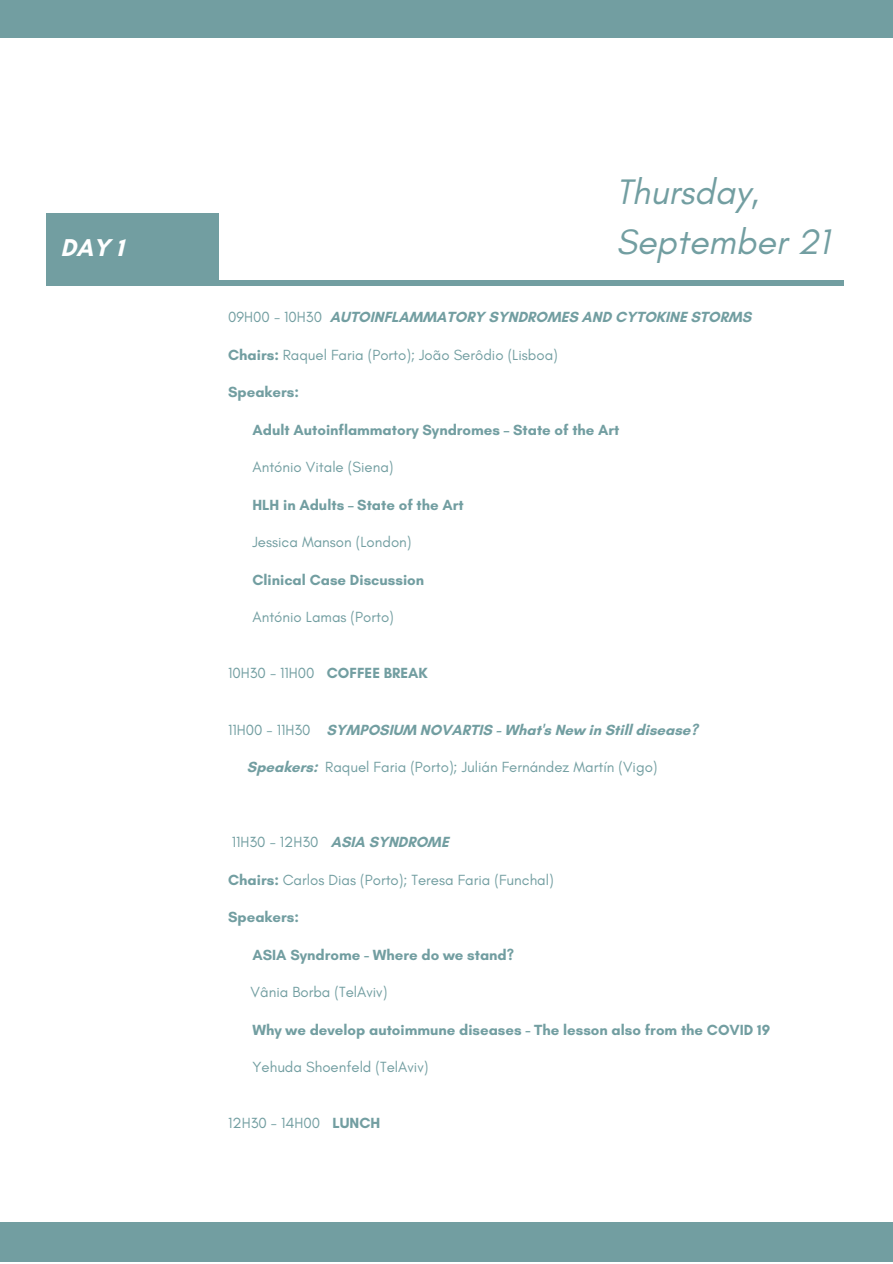
<style>
.page{position:relative;width:893px;height:1264px;background:#fff}
.page>*{position:absolute;margin:0;border:0;box-sizing:border-box;transform-origin:0 0}
.t1{font:italic 36px/49.5px "Glacial Indifference";color:#729ea1}
.t2{font:700 24.75px "Glacial Indifference";color:#fff}
.t3{font:700 15px "Glacial Indifference";color:#729ea1}
.t4{font:15px "Glacial Indifference";color:#729ea1}
.s1{font-weight:400}
.s2{font-weight:700}
</style>
<div class="page">
<div style="left:46px;top:281px;width:797px;height:5px;background:#729ea1"></div>
<div style="left:46px;top:214px;width:173px;height:67px;background:#729ea1"></div>
<div style="left:0;top:1221px;width:892px;height:41px;background:#729ea1"></div>
<div style="left:0;top:0;width:892px;height:38px;background:#729ea1"></div>
<p class="t2" style="left:60px;top:233px;width:64px">DAY 1</p>
<p class="t1" style="left:616px;top:167px;width:215px">Thursday,<br>September 21</p>
<p class="t3" style="left:228px;top:308px;width:524px"><span class="s1">09H00 - 10H30</span> AUTOINFLAMMATORY SYNDROMES AND CYTOKINE STORMS</p>
<p class="t4" style="left:228px;top:345px;width:331px"><span class="s2">Chairs:</span> Raquel Faria (Porto); João Serôdio (Lisboa)</p>
<p class="t3" style="left:228px;top:383px;width:72px">Speakers:</p>
<p class="t3" style="left:252px;top:420px;width:368px">Adult Autoinflammatory Syndromes – State of the Art</p>
<p class="t4" style="left:252px;top:458px;width:142px">António Vitale (Siena)</p>
<p class="t3" style="left:252px;top:495px;width:213px">HLH in Adults – State of the Art</p>
<p class="t4" style="left:252px;top:533px;width:160px">Jessica Manson (London)</p>
<p class="t3" style="left:252px;top:570px;width:173px">Clinical Case Discussion</p>
<p class="t4" style="left:252px;top:608px;width:143px">António Lamas (Porto)</p>
<p class="t4" style="left:228px;top:664px;width:201px">10H30 - 11H00 <span class="s2">COFFEE BREAK</span></p>
<p class="t3" style="left:228px;top:720px;width:471px"><span class="s1">11H00 - 11H30</span> SYMPOSIUM NOVARTIS - What's New in Still disease?</p>
<p class="t4" style="left:247px;top:758px;width:412px"><span class="s2">Speakers:</span> Raquel Faria (Porto); Julián Fernández Martín (Vigo)</p>
<p class="t3" style="left:232px;top:832px;width:218px"><span class="s1">11H30 - 12H30</span> ASIA SYNDROME</p>
<p class="t4" style="left:228px;top:870px;width:327px"><span class="s2">Chairs:</span> Carlos Dias (Porto); Teresa Faria (Funchal)</p>
<p class="t3" style="left:228px;top:907px;width:72px">Speakers:</p>
<p class="t3" style="left:252px;top:945px;width:263px">ASIA Syndrome - Where do we stand?</p>
<p class="t4" style="left:250px;top:982px;width:138px">Vânia Borba (TelAviv)</p>
<p class="t3" style="left:252px;top:1020px;width:519px">Why we develop autoimmune diseases - The lesson also from the COVID 19</p>
<p class="t4" style="left:252px;top:1057px;width:177px">Yehuda Shoenfeld (TelAviv)</p>
<p class="t4" style="left:228px;top:1113px;width:154px">12H30 - 14H00 <span class="s2">LUNCH</span></p>
</div>
